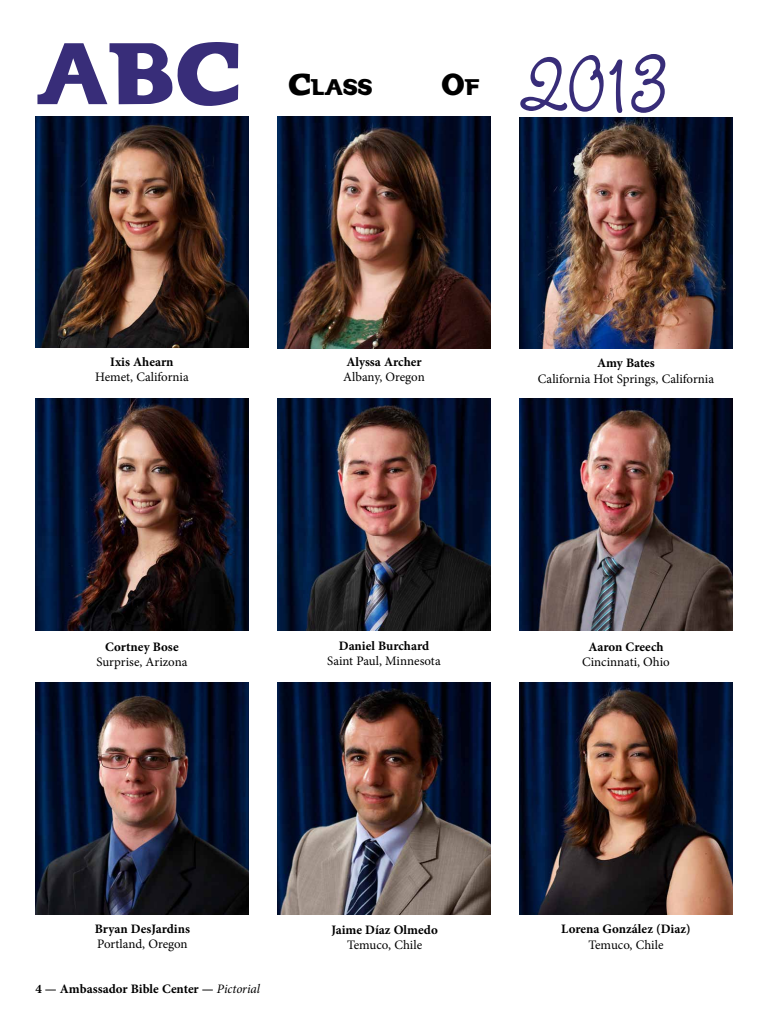
<style>
.page{position:relative;width:768px;height:1024px;background:#fff}
.page>*{position:absolute;margin:0;border:0;box-sizing:border-box;transform-origin:0 0}
.t1{font:91.2px "Vintage";color:#382d79}
.t2{font:87.4px "CAC Pinafore";color:#382d79}
.t3{font:31.5px "Vintage";color:#000}
.t4{font:23.6px "Vintage";color:#000}
.t5{font:700 12.9px "Minion Pro";color:#000}
.t6{font:12.9px "Minion Pro";color:#000}
.s1{font-size:31.5px}
.s2{font-size:23.6px}
.s3{font-weight:400;font-style:italic}
</style>
<div class="page">
<img style="left:36px;top:116px;width:212px;height:232px">
<img style="left:278px;top:116px;width:212px;height:233px">
<img style="left:278px;top:399px;width:212px;height:231px">
<img style="left:36px;top:399px;width:212px;height:231px">
<img style="left:520px;top:117px;width:212px;height:232px">
<img style="left:520px;top:399px;width:212px;height:231px">
<img style="left:36px;top:683px;width:212px;height:231px">
<img style="left:278px;top:683px;width:212px;height:231px">
<img style="left:520px;top:683px;width:212px;height:231px">
<h1 class="t1" style="left:36px;top:16px;width:205px">ABC</h1>
<h3 class="t4" style="left:288px;top:72px;width:86px"><span class="s1">C</span>LASS</h3>
<h3 class="t3" style="left:442px;top:65px;width:40px">O<span class="s2">F</span></h3>
<h2 class="t2" style="left:520px;top:31px;width:150px">2013</h2>
<p class="t5" style="left:110px;top:353px;width:65px">Ixis Ahearn</p>
<p class="t6" style="left:95px;top:369px;width:95px">Hemet, California</p>
<p class="t5" style="left:346px;top:353px;width:77px">Alyssa Archer</p>
<p class="t6" style="left:343px;top:369px;width:83px">Albany, Oregon</p>
<p class="t5" style="left:597px;top:354px;width:59px">Amy Bates</p>
<p class="t6" style="left:538px;top:370px;width:178px">California Hot Springs, California</p>
<p class="t5" style="left:105px;top:637px;width:75px">Cortney Bose</p>
<p class="t6" style="left:97px;top:653px;width:92px">Surprise, Arizona</p>
<p class="t5" style="left:339px;top:636px;width:92px">Daniel Burchard</p>
<p class="t6" style="left:327px;top:652px;width:115px">Saint Paul, Minnesota</p>
<p class="t5" style="left:95px;top:920px;width:97px">Bryan DesJardins</p>
<p class="t6" style="left:97px;top:936px;width:92px">Portland, Oregon</p>
<p class="t5" style="left:35px;top:980px;width:226px">4 — Ambassador Bible Center — <span class="s3">Pictorial</span></p>
<p class="t5" style="left:331px;top:921px;width:108px">Jaime Díaz Olmedo</p>
<p class="t6" style="left:347px;top:937px;width:77px">Temuco, Chile</p>
<p class="t5" style="left:588px;top:637px;width:77px">Aaron Creech</p>
<p class="t6" style="left:582px;top:653px;width:89px">Cincinnati, Ohio</p>
<p class="t5" style="left:561px;top:920px;width:131px">Lorena González (Diaz)</p>
<p class="t6" style="left:588px;top:936px;width:77px">Temuco, Chile</p>
</div>
